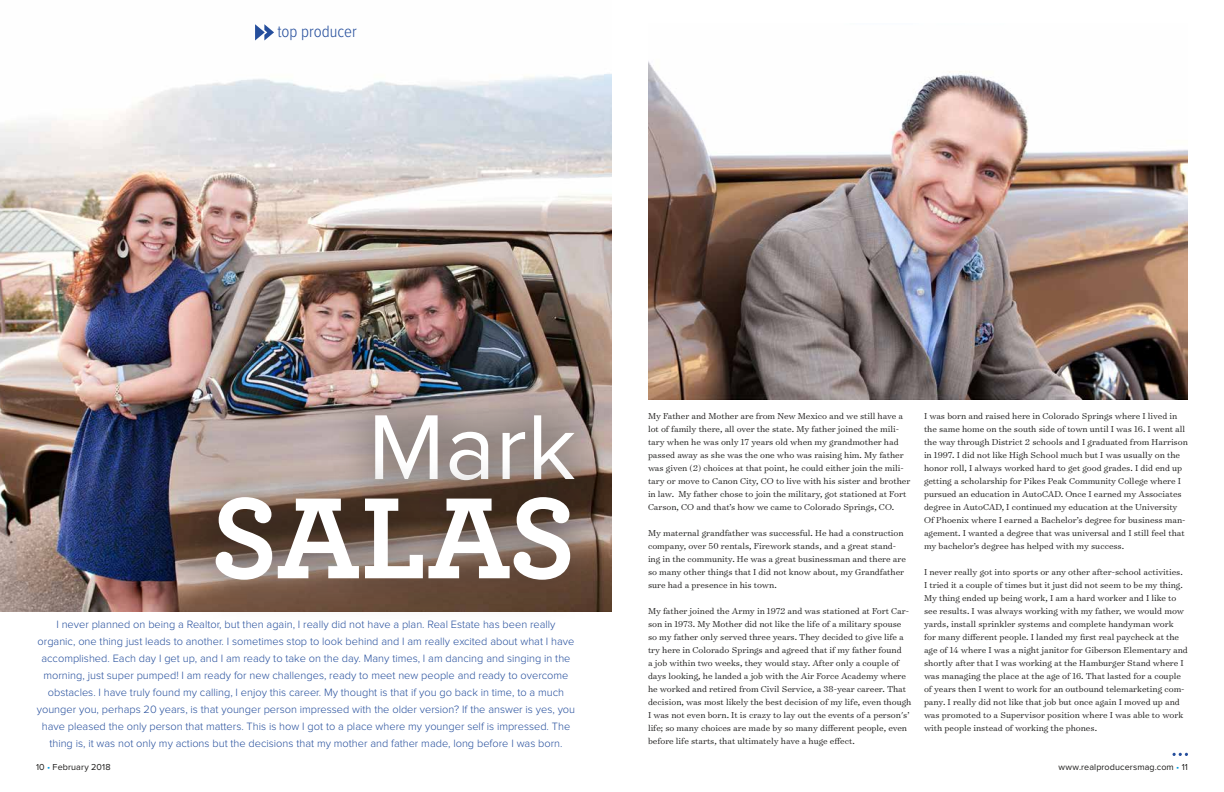
<style>
.page{position:relative;width:1224px;height:792px;background:#fff}
.page>*{position:absolute;margin:0;border:0;box-sizing:border-box;transform-origin:0 0}
.t1{font:700 121.1px "Archer Pro";letter-spacing:-.01em;color:#fff}
.t2{font:95.5px "Proxima Nova";color:#fff}
.t3{font:300 17px "Proxima Nova Cond";color:#254e9c}
.t4{font:300 11px/17px "Proxima Nova";color:#254e9c;text-align:center}
.t5{font:300 9.8px/13px "Surveyor Text";color:#1c1b1a}
.t6{font:9px "Proxima Nova";letter-spacing:.01em;color:#1c1b1a}
.s1{color:#0098dd}
</style>
<div class="page">
<img style="left:0;top:73px;width:612px;height:539px">
<svg style="left:255px;top:24px;width:19px;height:17px"></svg>
<div style="left:327px;top:369px;width:292px;height:158px;background:#1c1b1a;opacity:.34"></div>
<div style="left:170px;top:451px;width:446px;height:175px;background:#1c1b1a;opacity:.34"></div>
<svg style="left:1173px;top:753px;width:15px;height:3px"></svg>
<img style="left:648px;top:61px;width:540px;height:339px">
<h3 class="t3" style="left:277px;top:24px;width:81px">top producer</h3>
<h2 class="t2" style="left:368px;top:392px;width:210px">Mark</h2>
<h1 class="t1" style="left:211px;top:442px;width:367px">SALAS</h1>
<p class="t4" style="left:37px;top:616px;width:540px">I never planned on being a Realtor, but then again, I really did not have a plan. Real Estate has been really organic, one thing just leads to another. I sometimes stop to look behind and I am really excited about what I have accomplished. Each day I get up, and I am ready to take on the day. Many times, I am dancing and singing in the morning, just super pumped! I am ready for new challenges, ready to meet new people and ready to overcome obstacles. I have truly found my calling, I enjoy this career. My thought is that if you go back in time, to a much younger you, perhaps 20 years, is that younger person impressed with the older version? If the answer is yes, you have pleased the only person that matters. This is how I got to a place where my younger self is impressed. The thing is, it was not only my actions but the decisions that my mother and father made, long before I was born.</p>
<p class="t5" style="left:648px;top:410px;width:264px">My Father and Mother are from New Mexico and we still have a lot of family there, all over the state. My father joined the mili&shy;tary when he was only 17 years old when my grandmother had passed away as she was the one who was raising him. My father was given (2) choices at that point, he could either join the mili&shy;tary or move to Canon City, CO to live with his sister and brother in law. My father chose to join the military, got stationed at Fort Carson, CO and that’s how we came to Colorado Springs, CO.</p>
<p class="t5" style="left:648px;top:526px;width:259px">My maternal grandfather was successful. He had a construction company, over 50 rentals, Firework stands, and a great stand&shy;ing in the community. He was a great businessman and there are so many other things that I did not know about, my Grandfather sure had a presence in his town.</p>
<p class="t5" style="left:648px;top:604px;width:265px">My father joined the Army in 1972 and was stationed at Fort Car&shy;son in 1973. My Mother did not like the life of a military spouse so my father only served three years. They decided to give life a try here in Colorado Springs and agreed that if my father found<br>a job within two weeks, they would stay. After only a couple of days looking, he landed a job with the Air Force Academy where he worked and retired from Civil Service, a 38-year career. That decision, was most likely the best decision of my life, even though I was not even born. It is crazy to lay out the events of a person's’ life; so many choices are made by so many different people, even before life starts, that ultimately have a huge effect.</p>
<p class="t5" style="left:924px;top:409px;width:265px">I was born and raised here in Colorado Springs where I lived in the same home on the south side of town until I was 16. I went all the way through District 2 schools and I graduated from Harrison in 1997. I did not like High School much but I was usually on the honor roll, I always worked hard to get good grades. I did end up getting a scholarship for Pikes Peak Community College where I pursued an education in AutoCAD. Once I earned my Associates degree in AutoCAD, I continued my education at the University Of Phoenix where I earned a Bachelor’s degree for business man&shy;agement. I wanted a degree that was universal and I still feel that my bachelor’s degree has helped with my success.</p>
<p class="t5" style="left:924px;top:565px;width:265px">I never really got into sports or any other after-school activities.<br>I tried it a couple of times but it just did not seem to be my thing.<br>My thing ended up being work, I am a hard worker and I like to see results. I was always working with my father, we would mow yards, install sprinkler systems and complete handyman work for many different people. I landed my first real paycheck at the age of 14 where I was a night janitor for Giberson Elementary and shortly after that I was working at the Hamburger Stand where I was managing the place at the age of 16. That lasted for a couple of years then I went to work for an outbound telemarketing com&shy;pany. I really did not like that job but once again I moved up and was promoted to a Supervisor position where I was able to work with people instead of working the phones.</p>
<p class="t6" style="left:36px;top:762px;width:76px">10 <span class="s1">•</span> February 2018</p>
<p class="t6" style="left:1059px;top:762px;width:131px">www.realproducersmag.com <span class="s1">•</span> 11</p>
</div>
